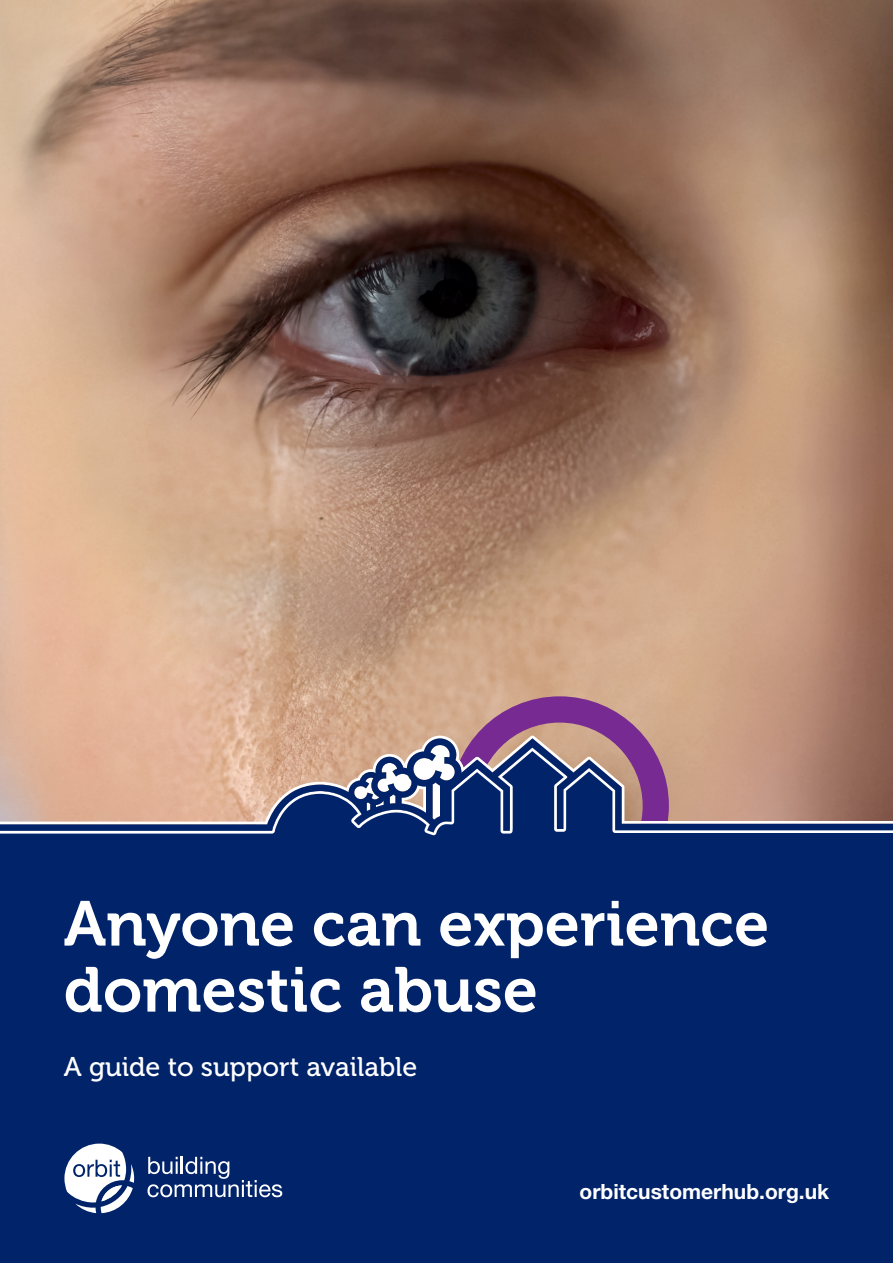
<style>
.page{position:relative;width:893px;height:1263px;background:#fff}
.page>*{position:absolute;margin:0;border:0;box-sizing:border-box;transform-origin:0 0}
.Cover_title_Museo{font:63px/66px "Museo 700";color:#fff}
.Cover_sub_heading_Mu{font:27px "Museo 500";color:#fff}
.t1{font:700 21px "Helvetica Neue LT Std";color:#fff}
</style>
<div class="page">
<img style="left:0;top:0;width:893px;height:735px">
<svg style="left:450px;top:696px;width:219px;height:39px"></svg>
<div style="left:0;top:835px;width:893px;height:428px;background:#002369"></div>
<svg style="left:0;top:735px;width:893px;height:3px"></svg>
<svg style="left:0;top:832px;width:893px;height:3px;fill:#002369"></svg>
<svg style="left:0;top:738px;width:893px;height:94px"></svg>
<svg style="left:64px;top:1143px;width:70px;height:70px"></svg>
<svg style="left:147px;top:1157px;width:135px;height:40px"></svg>
<p class="Cover_title_Museo" style="left:64px;top:892px;width:707px">Anyone can experience domestic abuse</p>
<p class="Cover_sub_heading_Mu" style="left:64px;top:1052px;width:355px">A guide to support available</p>
<p class="t1" style="left:579px;top:1179px;width:251px">orbitcustomerhub.org.uk</p>
</div>
